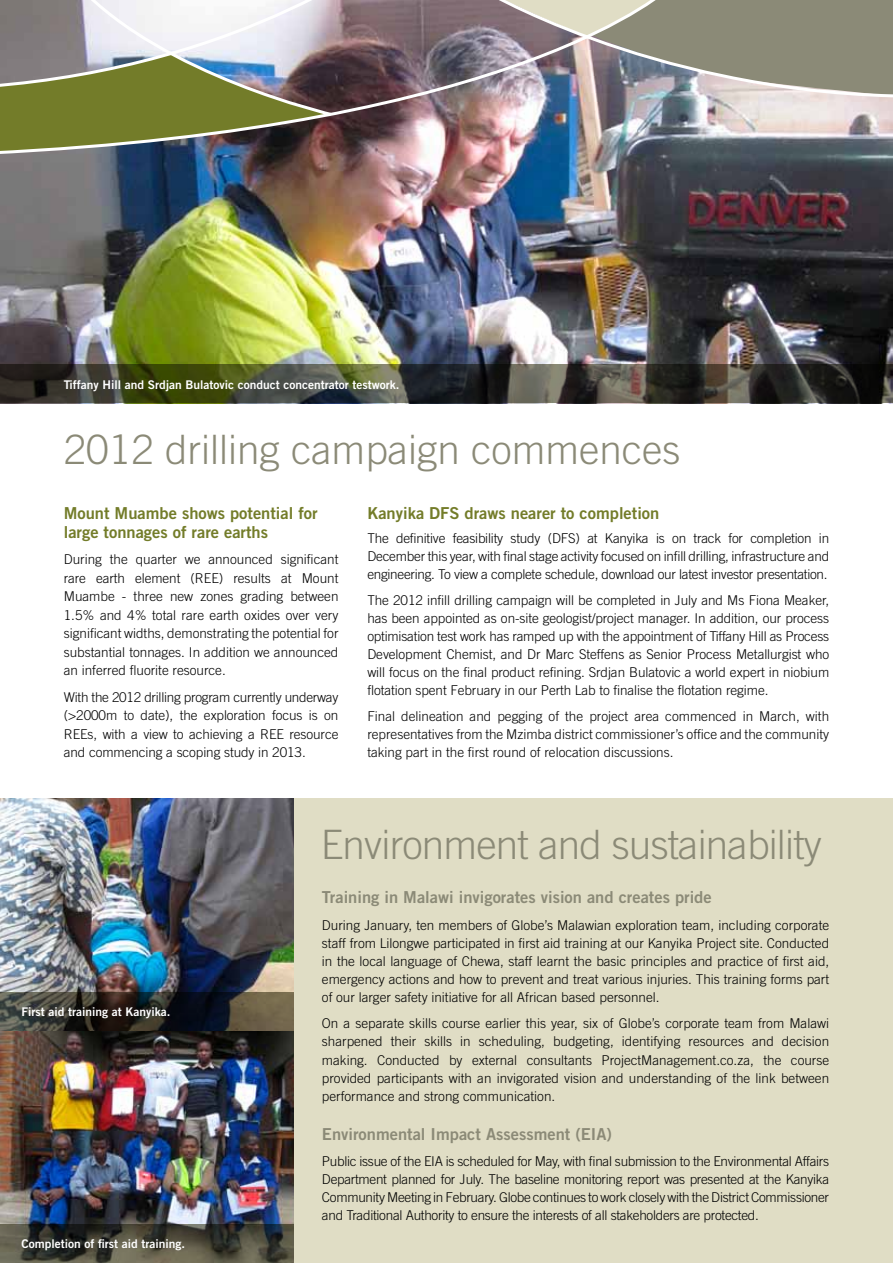
<style>
.page{position:relative;width:893px;height:1263px;background:#fff}
.page>*{position:absolute;margin:0;border:0;box-sizing:border-box;transform-origin:0 0}
.t1{font:300 40.5px "Trade Gothic";color:#8b8a77}
.t2{font:300 40.5px "Trade Gothic";letter-spacing:-.02em;color:#8b8a77}
.t3{font:16.5px/18.1px "Trade Gothic Bold Two";color:#737c29}
.t4{font:16.5px "Trade Gothic Bold Two";color:#8b8a77}
.t5{font:300 13.5px/18px "Trade Gothic";letter-spacing:-.005em;color:#000;text-align:justify}
.t6{font:12px "Trade Gothic Bold Two";color:#fff}
</style>
<div class="page">
<img style="left:0;top:102px;width:893px;height:263px">
<div style="left:0;top:798px;width:893px;height:465px;background:#e0ddc5"></div>
<img style="left:0;top:798px;width:293px;height:426px">
<svg style="left:0;top:1224px;width:293px;height:39px;background:#454439"></svg>
<svg style="left:0;top:992px;width:293px;height:38px;background:#37352e"></svg>
<hr style="left:892px;top:653px;width:1px;height:39px;background:#8b8a77">
<hr style="left:892px;top:1225px;width:1px;height:38px;background:#8b8a77">
<img style="left:0;top:0;width:673px;height:156px">
<img style="left:0;top:0;width:400px;height:153px">
<svg style="left:475px;top:0;width:418px;height:102px;background:#9d9992"></svg>
<svg style="left:0;top:365px;width:893px;height:38px;background:#3c3e30"></svg>
<p class="t6" style="left:64px;top:377px;width:337px">Tiffany Hill and Srdjan Bulatovic conduct concentrator testwork.</p>
<h1 class="t1" style="left:64px;top:426px;width:618px">2012 drilling campaign commences</h1>
<p class="t3" style="left:64px;top:504px;width:255px">Mount Muambe shows potential for large tonnages of rare earths</p>
<p class="t5" style="left:64px;top:550px;width:276px;line-height:18.5px">During the quarter we announced significant rare earth element (REE) results at Mount M uambe - three new zones grading between 1.5% and 4% total rare earth oxides over very significant widths, demonstrating the potential for substantial tonnages. I n addition we announced an inferred fluorite resource.</p>
<p class="t5" style="left:64px;top:688px;width:276px;line-height:18.5px">With the 2012 drilling program currently underway (&gt;2000m to date), the exploration focus is on REEs, with a view to achieving a REE resource and commencing a scoping study in 2013.</p>
<p class="t3" style="left:367px;top:504px;width:293px">Kanyika DFS draws nearer to completion</p>
<p class="t5" style="left:367px;top:529px;width:463px">The definitive feasibility study (DFS) at Kanyika is on track for completion in December this year, with final stage activity focused on infill drilling, infrastructure and engineering. To view a complete schedule, download our latest investor presentation.</p>
<p class="t5" style="left:367px;top:592px;width:463px">The 2012 infill drilling campaign will be completed in July and Ms Fiona Meaker, has been appointed as on-site geologist/project manager. I n addition, our process optimisation test work has ramped up with the appointment of Tiffany Hill as Process Development Chemist, and Dr Marc Steffens as Senior Process Metallurgist who will focus on the final product refining. Srdjan B ulatovic a world expert in niobium flotation spent February in our Perth Lab to finalise the flotation regime.</p>
<p class="t5" style="left:367px;top:707px;width:463px">Final delineation and pegging of the project area commenced in March, with representatives from the Mzimba district commissioner’s office and the community taking part in the first round of relocation discussions.</p>
<p class="t6" style="left:22px;top:1004px;width:150px">First aid training at Kanyika.</p>
<p class="t6" style="left:22px;top:1236px;width:165px">Completion of first aid training.</p>
<h1 class="t2" style="left:321px;top:820px;width:502px">Environment and sustainability</h1>
<p class="t4" style="left:322px;top:887px;width:391px">Training in Malawi invigorates vision and creates pride</p>
<p class="t5" style="left:322px;top:916px;width:509px">During January, ten members of Globe’s Malawian exploration team, including corporate staff from Lilongwe participated in first aid training at our Kanyika Project site. Conducted in the local language of Chewa, staff learnt the basic principles and practice of first aid, emergency actions and how to prevent and treat various injuries. This training forms part of our larger safety initiative for all African based personnel.</p>
<p class="t5" style="left:322px;top:1014px;width:509px">On a separate skills course earlier this year, six of Globe’s corporate team from Malawi sharpened their skills in scheduling, budgeting, identifying resources and decision making. Conducted by external consultants ProjectManagement.co.za, the course provided participants with an invigorated vision and understanding of the link between performance and strong communication.</p>
<p class="t4" style="left:322px;top:1124px;width:292px">Environmental I mpact Assessment (EIA)</p>
<p class="t5" style="left:322px;top:1152px;width:509px">Public issue of the EIA is scheduled for May, with final submission to the Environmental Affairs Department planned for July. The baseline monitoring report was presented at the Kanyika Community Meeting in February. Globe continues to work closely with the District Commissioner and Traditional Authority to ensure the interests of all stakeholders are protected.</p>
</div>
